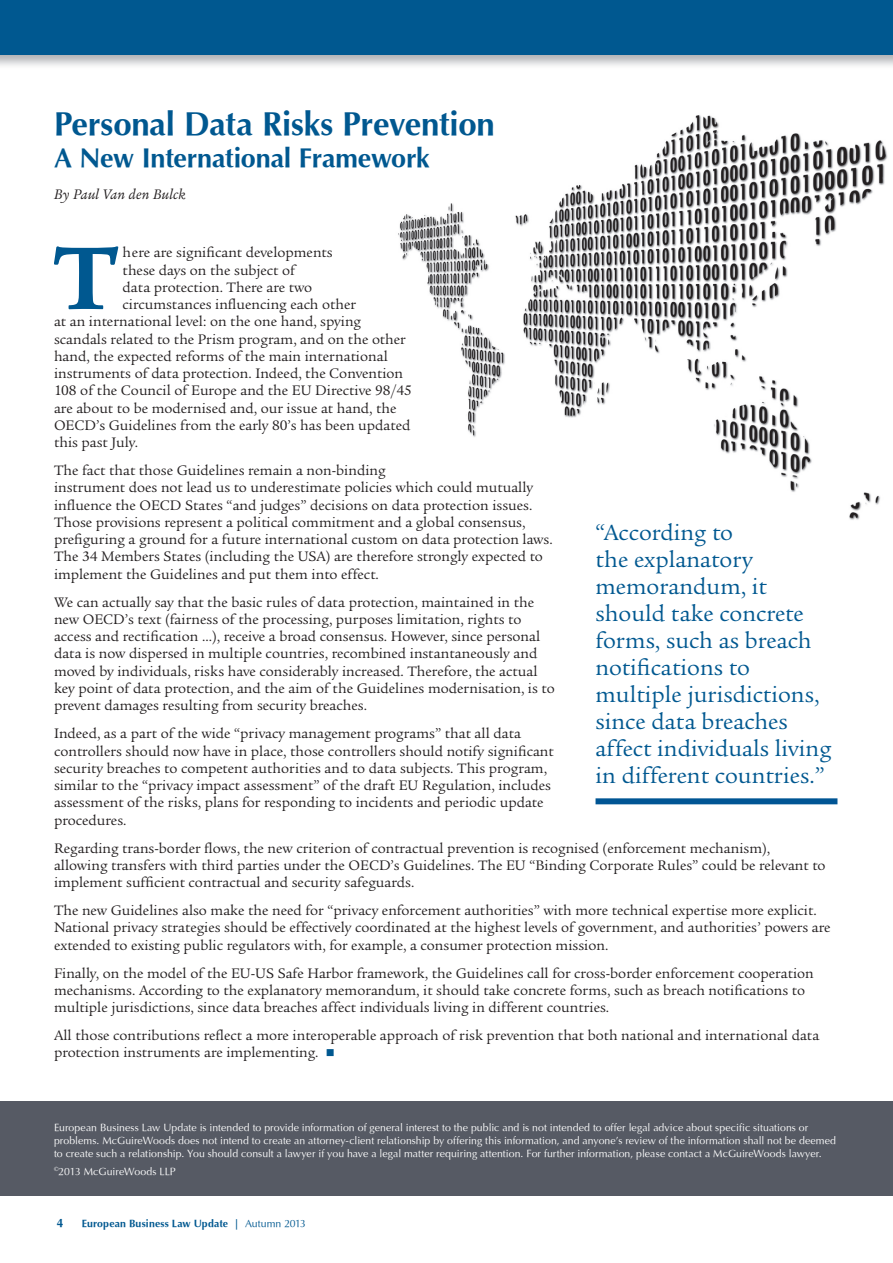
<style>
.page{position:relative;width:893px;height:1263px;background:#fff}
.page>*{position:absolute;margin:0;border:0;box-sizing:border-box;transform-origin:0 0}
.t1{font:700 96.3px "Legacy Ser ITC";color:#005890}
.t2{font:700 33px "Optima";letter-spacing:-.005em;color:#005890}
.t3{font:700 27px "Optima";letter-spacing:-.01em;color:#005890}
.t4{font:24px/27px "Legacy Ser ITC";color:#005890}
.t5{font:15px/17.2px "Legacy Ser ITC";color:#231f20}
.t6{font:italic 15px "Legacy Ser ITC";letter-spacing:.005em;color:#231f20}
.t7{font:700 12px "Optima";color:#005890}
.t8{font:10.5px/12.6px "Optima";letter-spacing:.005em;color:#fff}
.t9{font:700 10.5px "Optima";letter-spacing:.015em;color:#005890}
.s1{color:#005890}
.s2{font-weight:400}
</style>
<div class="page">
<img style="left:398px;top:115px;width:490px;height:405px">
<div style="left:0;top:1101px;width:893px;height:94px;background:#565a64"></div>
<img style="left:0;top:54px;width:893px;height:12px">
<div style="left:0;top:0;width:893px;height:54px;background:#005890"></div>
<div style="left:595px;top:798px;width:242px;height:6px;background:#005594"></div>
<h2 class="t2" style="left:54px;top:105px;width:442px">Personal Data Risks Prevention</h2>
<h3 class="t3" style="left:54px;top:143px;width:377px">A New International Framework</h3>
<p class="t6" style="left:54px;top:186px;width:133px">By Paul Van den Bulck</p>
<h1 class="t1" style="left:54px;top:223px;width:66px">T</h1>
<p class="t5" style="left:123px;top:244px;width:212px">here are significant developments</p>
<p class="t5" style="left:123px;top:261px;width:174px">these days on the subject of</p>
<p class="t5" style="left:123px;top:279px;width:191px">data protection. There are two</p>
<p class="t5" style="left:123px;top:296px;width:235px">circumstances influencing each other</p>
<p class="t5" style="left:54px;top:313px;width:309px">at an international level: on the one hand, spying</p>
<p class="t5" style="left:54px;top:330px;width:353px">scandals related to the Prism program, and on the other</p>
<p class="t5" style="left:54px;top:348px;width:335px">hand, the expected reforms of the main international</p>
<p class="t5" style="left:54px;top:365px;width:351px">instruments of data protection. Indeed, the Convention</p>
<p class="t5" style="left:54px;top:382px;width:360px">108 of the Council of Europe and the EU Directive 98/45</p>
<p class="t5" style="left:54px;top:399px;width:344px">are about to be modernised and, our issue at hand, the</p>
<p class="t5" style="left:54px;top:417px;width:358px">OECD’s Guidelines from the early 80’s has been updated</p>
<p class="t5" style="left:54px;top:434px;width:85px">this past July.</p>
<p class="t5" style="left:54px;top:462px;width:500px">The fact that those Guidelines remain a non-binding<br>instrument does not lead us to underestimate policies which could mutually influence the OECD States “and judges” decisions on data protection issues.<br>Those provisions represent a political commitment and a global consensus, prefiguring a ground for a future international custom on data protection laws.<br>The 34 Members States (including the USA) are therefore strongly expected to implement the Guidelines and put them into effect.</p>
<p class="t5" style="left:54px;top:593px;width:502px">We can actually say that the basic rules of data protection, maintained in the new OECD’s text (fairness of the processing, purposes limitation, rights to access and rectification ...), receive a broad consensus. However, since personal data is now dispersed in multiple countries, recombined instantaneously and moved by individuals, risks have considerably increased. Therefore, the actual key point of data protection, and the aim of the Guidelines modernisation, is to prevent damages resulting from security breaches.</p>
<p class="t5" style="left:54px;top:725px;width:501px">Indeed, as a part of the wide “privacy management programs” that all data controllers should now have in place, those controllers should notify significant security breaches to competent authorities and to data subjects. This program, similar to the “privacy impact assessment” of the draft EU Regulation, includes assessment of the risks, plans for responding to incidents and periodic update procedures.</p>
<p class="t5" style="left:54px;top:839px;width:773px">Regarding trans-border flows, the new criterion of contractual prevention is recognised (enforcement mechanism), allowing transfers with third parties under the OECD’s Guidelines. The EU “Binding Corporate Rules” could be relevant to implement sufficient contractual and security safeguards.</p>
<p class="t5" style="left:54px;top:902px;width:778px">The new Guidelines also make the need for “privacy enforcement authorities” with more technical expertise more explicit.<br>National privacy strategies should be effectively coordinated at the highest levels of government, and authorities’ powers are extended to existing public regulators with, for example, a consumer protection mission.</p>
<p class="t5" style="left:54px;top:964px;width:761px">Finally, on the model of the EU-US Safe Harbor framework, the Guidelines call for cross-border enforcement cooperation mechanisms. According to the explanatory memorandum, it should take concrete forms, such as breach notifications to multiple jurisdictions, since data breaches affect individuals living in different countries.</p>
<p class="t5" style="left:54px;top:1027px;width:767px">All those contributions reflect a more interoperable approach of risk prevention that both national and international data protection instruments are implementing. <span class="s1">■</span></p>
<h3 class="t4" style="left:595px;top:520px;width:237px">“According to<br>the explanatory memorandum, it should take concrete forms, such as breach notifications to multiple jurisdictions, since data breaches affect individuals living in different countries.”</h3>
<p class="t8" style="left:54px;top:1122px;width:784px">European Business Law Update is intended to provide information of general interest to the public and is not intended to offer legal advice about specific situations or problems. McGuireWoods does not intend to create an attorney-client relationship by offering this information, and anyone’s review of the information shall not be deemed to create such a relationship. You should consult a lawyer if you have a legal matter requiring attention. For further information, please contact a McGuireWoods lawyer.</p>
<p class="t8" style="left:54px;top:1165px;width:123px"><sup>©</sup>2013 McGuireWoods LLP</p>
<p class="t7" style="left:57px;top:1215px;width:8px">4</p>
<p class="t9" style="left:82px;top:1217px;width:226px">European Business Law Update | <span class="s2">Autumn 2013</span></p>
</div>
